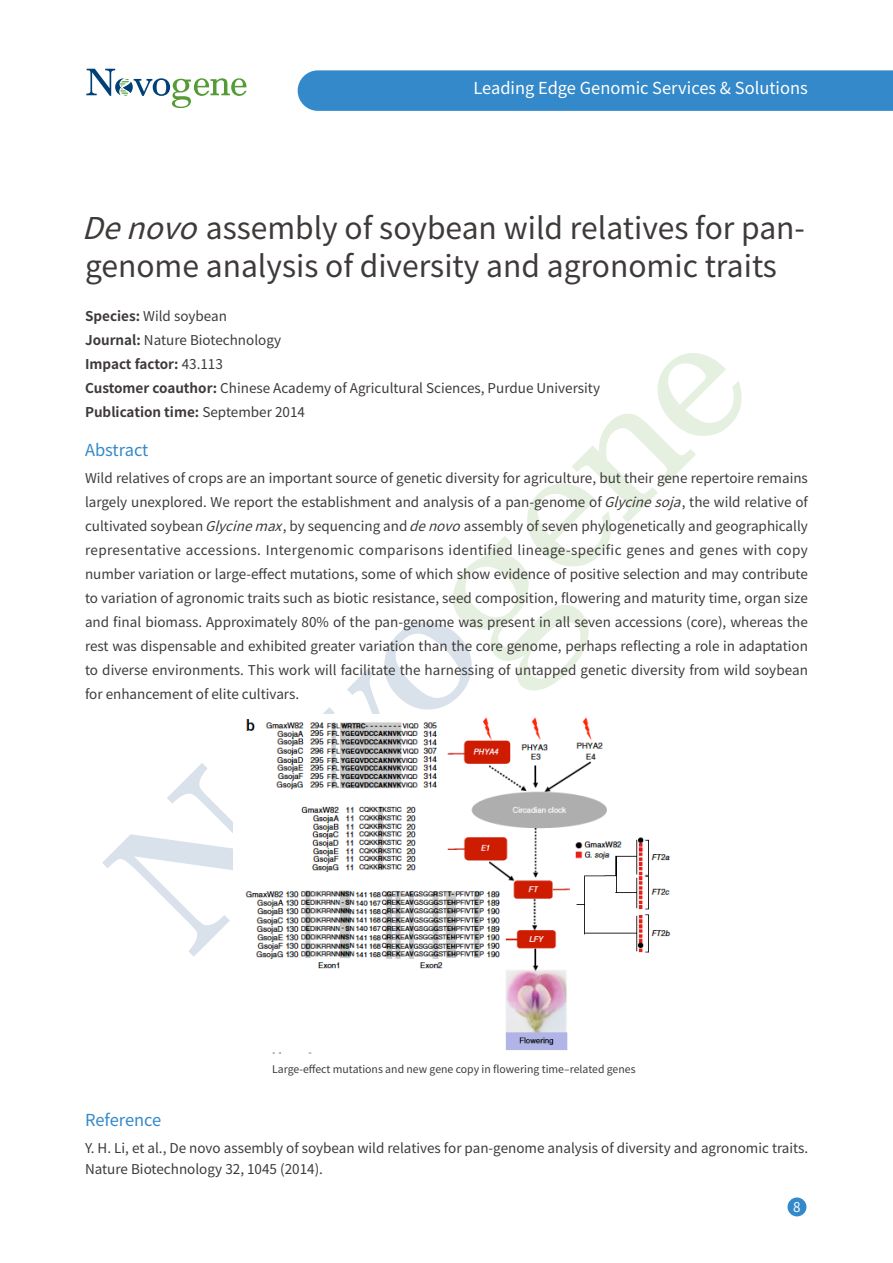
<style>
.page{position:relative;width:893px;height:1263px;background:#fff}
.page>*{position:absolute;margin:0;border:0;box-sizing:border-box;transform-origin:0 0}
.t1{font:30px/37.5px "Source Han Sans SC";color:#3e3a39}
.t2{font:16.5px "Source Han Sans SC";color:#fff}
.t3{font:16.5px "Source Han Sans SC";color:#3389ca}
.t4{font:13.5px/24px "Source Han Sans SC";color:#3e3a39}
.t5{font:13.5px "Source Han Sans SC";color:#fff}
.t6{font:10.5px "Source Han Sans SC";color:#3e3a39}
.s1{font-style:italic}
.s2{font-weight:700}
</style>
<div class="page">
<div style="left:787px;top:1197px;width:19px;height:19px;background:#3389ca;border-radius:50%"></div>
<svg style="left:86px;top:69px;width:161px;height:39px"></svg>
<svg style="left:102px;top:353px;width:640px;height:604px"></svg>
<div style="left:298px;top:70px;width:595px;height:41px;background:#3389ca"></div>
<img style="left:234px;top:715px;width:447px;height:339px">
<p class="t2" style="left:473px;top:79px;width:336px">Leading Edge Genomic Services &amp; Solutions</p>
<h1 class="t1" style="left:82px;top:210px;width:724px"><span class="s1">Denovo</span>assembly of soybean wild relatives for pan&shy;genome analysis of diversity and agronomic traits</h1>
<p class="t4" style="left:85px;top:305px;width:516px"><span class="s2">Species:</span> Wild soybean<br><span class="s2">Journal:</span> Nature Biotechnology<br><span class="s2">Impact factor:</span> 43.113<br><span class="s2">Customer coauthor:</span> Chinese Academy of Agricultural Sciences, Purdue University <span class="s2">Publication time:</span> September 2014</p>
<p class="t3" style="left:85px;top:441px;width:65px">Abstract</p>
<p class="t4" style="left:85px;top:466px;width:724px;text-align:justify">Wild relatives of crops are an important source of genetic diversity for agriculture, but their gene repertoire remains largely unexplored. We report the establishment and analysis of a pan-genome of <span class="s1">Glycinesoja</span>, the wild relative of cultivated soybean <span class="s1">Glycinemax</span>, by sequencing and <span class="s1">denovo</span>assembly of seven phylogenetically and geographically representative accessions. Intergenomic comparisons identified lineage-specific genes and genes with copy number variation or large-effect mutations, some of which show evidence of positive selection and may contribute to variation of agronomic traits such as biotic resistance, seed composition, flowering and maturity time, organ size and final biomass. Approximately 80% of the pan-genome was present in all seven accessions (core), whereas the rest was dispensable and exhibited greater variation than the core genome, perhaps reflecting a role in adaptation to diverse environments. This work will facilitate the harnessing of untapped genetic diversity from wild soybean for enhancement of elite cultivars.</p>
<p class="t6" style="left:272px;top:1063px;width:365px">Large-effect mutations and new gene copy in flowering time–related genes</p>
<p class="t3" style="left:85px;top:1111px;width:78px">Reference</p>
<p class="t4" style="left:85px;top:1138px;width:725px;line-height:21px">Y. H. Li, et al., De novo assembly of soybean wild relatives for pan-genome analysis of diversity and agronomic traits.<br>Nature Biotechnology 32, 1045 (2014).</p>
<p class="t5" style="left:793px;top:1199px;width:9px">8</p>
</div>
